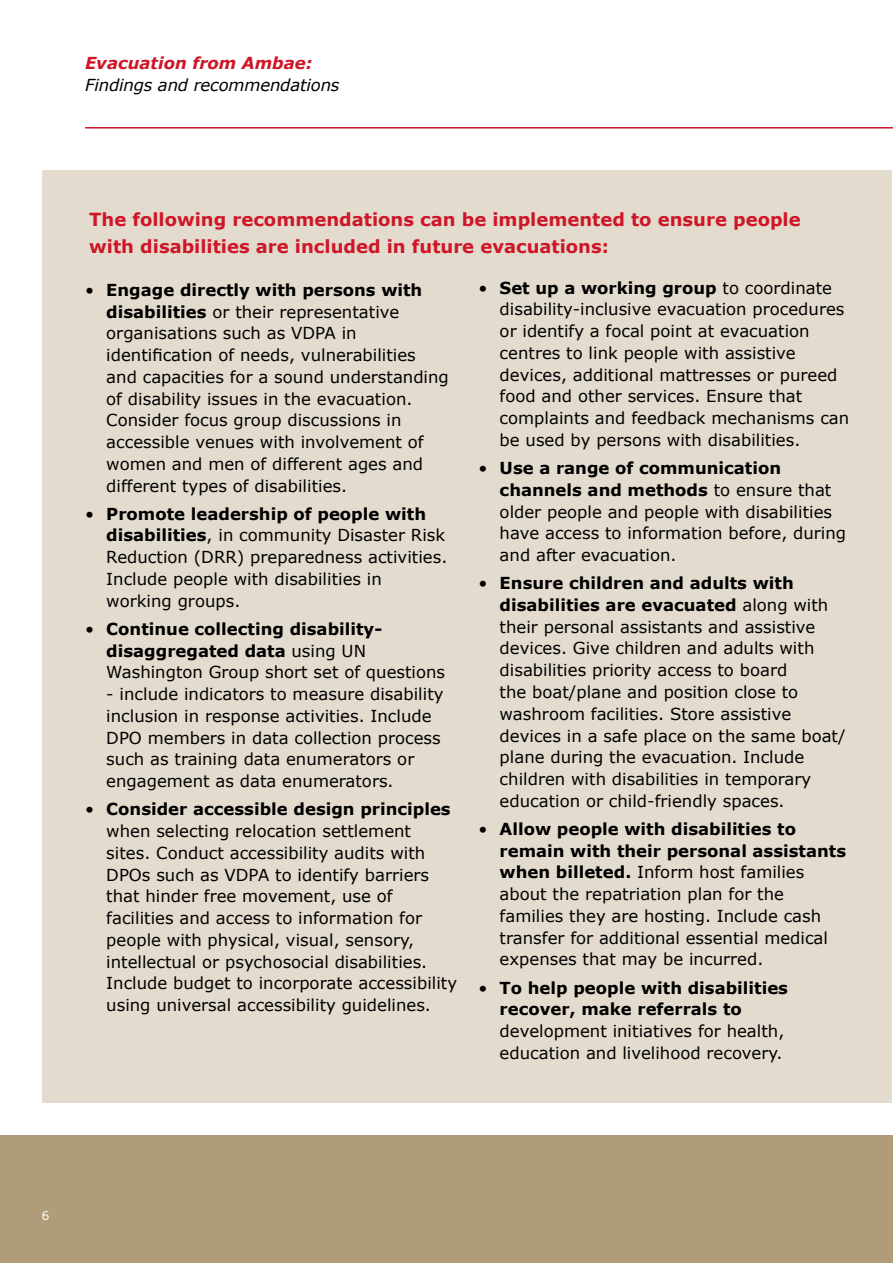
<style>
.page{position:relative;width:893px;height:1263px;background:#fff}
.page>*{position:absolute;margin:0;border:0;box-sizing:border-box;transform-origin:0 0}
.PARAGRAPH_BOLD{font:700 18px/27px "Verdana";color:#ce1628}
.body_copy{font:16.5px/21.8px "Verdana";color:#000}
.body_copy-2{font:700 16.5px/21.8px "Verdana";color:#000}
.t1{font:italic 16.5px "Verdana";letter-spacing:-.01em;color:#000}
.t2{font:italic 700 16.5px "Verdana";color:#ce1628}
.t3{font:12px "Verdana";color:#fff}
.s1{font-weight:700}
.s2{font-weight:400}
</style>
<div class="page">
<div style="left:0;top:1135px;width:893px;height:128px;background:#b09c78"></div>
<div style="left:43px;top:170px;width:849px;height:932px;background:#e3dbcd"></div>
<hr style="left:85px;top:127px;width:808px;height:2px;background:#ce1628">
<p class="t2" style="left:85px;top:52px;width:229px">Evacuation from Ambae:</p>
<p class="t1" style="left:85px;top:75px;width:256px">Findings and recommendations</p>
<p class="PARAGRAPH_BOLD" style="left:89px;top:206px;width:713px">The following recommendations can be implemented to ensure people with disabilities are included in future evacuations:</p>
<p class="body_copy" style="left:106px;top:279px;width:344px;text-indent:-21px">• <span class="s1">Engage directly with persons with disabilities</span> or their representative organisations such as VDPA in identification of needs, vulnerabilities and capacities for a sound understanding of disability issues in the evacuation.<br>Consider focus group discussions in accessible venues with involvement of women and men of different ages and different types of disabilities.</p>
<p class="body_copy" style="left:106px;top:503px;width:343px;text-indent:-21px">• <span class="s1">Promote leadership of people with disabilities</span>, in community Disaster Risk Reduction (DRR) preparedness activities.<br>Include people with disabilities in working groups.</p>
<p class="body_copy-2" style="left:106px;top:618px;width:340px;text-indent:-21px"><span class="s2">•</span> Continue collecting disability&shy;disaggregated data <span class="s2">using UN<br>Washington Group short set of questions</span></p>
<p class="body_copy" style="left:106px;top:683px;width:339px">- include indicators to measure disability inclusion in response activities. Include DPO members in data collection process such as training data enumerators or engagement as data enumerators.</p>
<p class="body_copy" style="left:106px;top:799px;width:352px;text-indent:-21px">• <span class="s1">Consider accessible design principles </span>when selecting relocation settlement sites. Conduct accessibility audits with DPOs such as VDPA to identify barriers that hinder free movement, use of facilities and access to information for people with physical, visual, sensory, intellectual or psychosocial disabilities.<br>Include budget to incorporate accessibility using universal accessibility guidelines.</p>
<p class="body_copy" style="left:500px;top:277px;width:351px;text-indent:-21px">• <span class="s1">Set up a working group</span> to coordinate disability-inclusive evacuation procedures or identify a focal point at evacuation centres to link people with assistive devices, additional mattresses or pureed food and other services. Ensure that complaints and feedback mechanisms can be used by persons with disabilities.</p>
<p class="body_copy" style="left:500px;top:457px;width:348px;text-indent:-21px">• <span class="s1">Use a range of communication channels and methods</span> to ensure that older people and people with disabilities have access to information before, during and after evacuation.</p>
<p class="body_copy" style="left:500px;top:573px;width:347px;text-indent:-21px">• <span class="s1">Ensure children and adults with disabilities are evacuated</span> along with their personal assistants and assistive devices. Give children and adults with disabilities priority access to board<br>the boat/plane and position close to washroom facilities. Store assistive devices in a safe place on the same boat/ plane during the evacuation. Include children with disabilities in temporary education or child-friendly spaces.</p>
<p class="body_copy" style="left:500px;top:818px;width:348px;text-indent:-21px">• <span class="s1">Allow people with disabilities to remain with their personal assistants when billeted.</span> Inform host families about the repatriation plan for the families they are hosting. Include cash transfer for additional essential medical expenses that may be incurred.</p>
<p class="body_copy" style="left:500px;top:977px;width:290px;text-indent:-21px">• <span class="s1">To help people with disabilities recover, make referrals to </span>development initiatives for health, education and livelihood recovery.</p>
<p class="t3" style="left:42px;top:1208px;width:9px">6</p>
</div>
